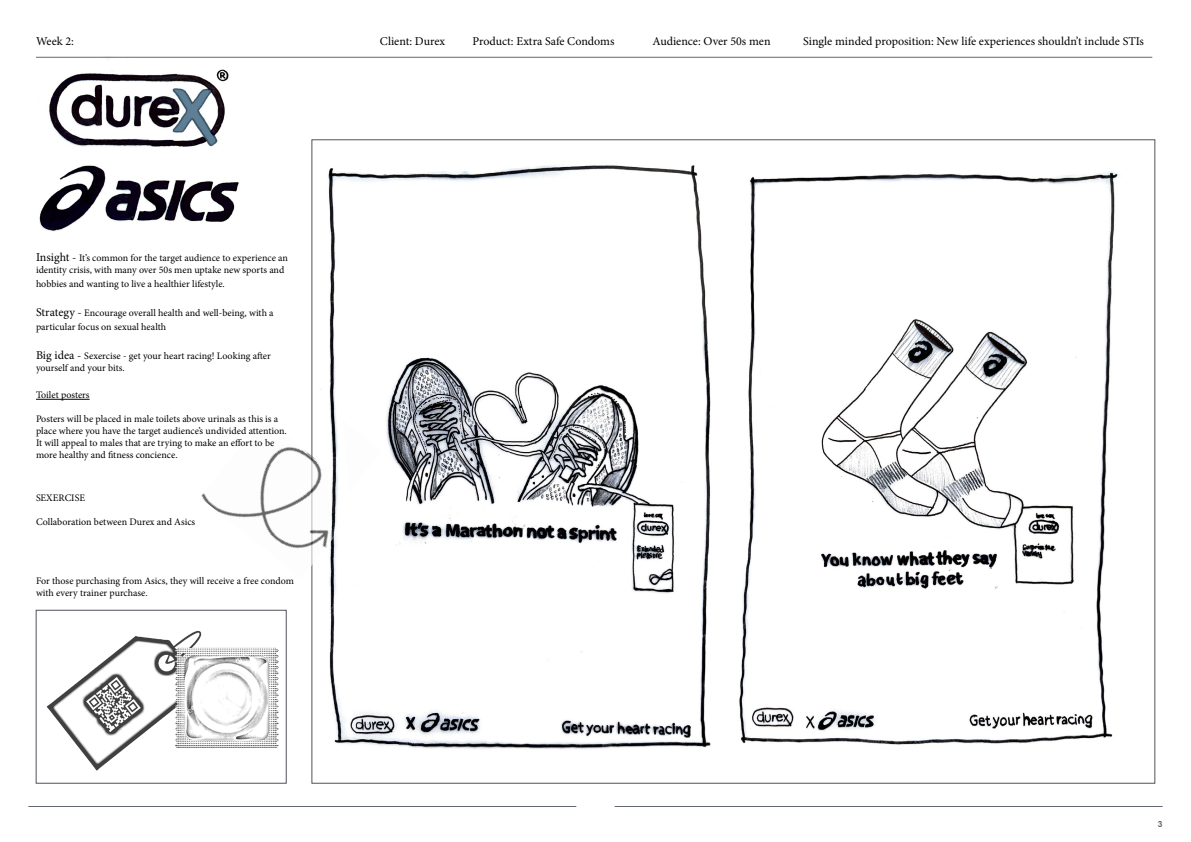
<style>
.page{position:relative;width:1191px;height:842px;background:#fff}
.page>*{position:absolute;margin:0;border:0;box-sizing:border-box;transform-origin:0 0}
.t1{font:12px "Minion Pro";color:#000}
.t2{font:10px/12px "Minion Pro";color:#000}
.t3{font:700 8.5px "Arial";color:#636772}
.s1{font-size:12px}
</style>
<div class="page">
<hr style="left:614px;top:806px;width:548px;height:1px;background:#636772">
<hr style="left:28px;top:806px;width:548px;height:1px;background:#636772">
<img style="left:320px;top:165px;width:799px;height:585px">
<img style="left:343px;top:420px;width:38px;height:72px">
<img style="left:39px;top:69px;width:200px;height:162px">
<hr style="left:36px;top:57px;width:1116px;height:1px;background:#636772">
<img style="left:46px;top:630px;width:232px;height:141px">
<img style="left:201px;top:417px;width:131px;height:161px">
<hr style="left:36px;top:399px;width:54px;height:1px;background:#000">
<p class="t1" style="left:36px;top:33px;width:39px">Week 2:</p>
<p class="t2" style="left:36px;top:251px;width:253px"><span class="s1">Insight -</span> It’s common for the target audience to experience an identity crisis, with many over 50s men uptake new sports and</p>
<p class="t2" style="left:36px;top:278px;width:190px">hobbies and wanting to live a healthier lifestyle.</p>
<p class="t2" style="left:36px;top:305px;width:239px;line-height:14.4px"><span class="s1">Strategy -</span> Encourage overall health and well-being, with a particular focus on sexual health</p>
<p class="t2" style="left:36px;top:350px;width:236px"><span class="s1">Big idea -</span> Sexercise - get your heart racing! Looking after yourself and your bits.</p>
<p class="t2" style="left:36px;top:389px;width:55px">Toilet posters</p>
<p class="t2" style="left:36px;top:413px;width:252px">Posters will be placed in male toilets above urinals as this is a place where you have the target audience’s undivided attention.<br>It will appeal to males that are trying to make an effort to be more healthy and fitness concience.</p>
<p class="t2" style="left:36px;top:492px;width:51px">SEXERCISE</p>
<p class="t2" style="left:36px;top:516px;width:161px">Collaboration between Durex and Asics</p>
<p class="t2" style="left:36px;top:575px;width:259px">For those purchasing from Asics, they will receive a free condom with every trainer purchase.</p>
<p class="t1" style="left:380px;top:33px;width:67px">Client: Durex</p>
<p class="t1" style="left:472px;top:33px;width:143px">Product: Extra Safe Condoms</p>
<p class="t1" style="left:652px;top:33px;width:119px">Audience: Over 50s men</p>
<p class="t1" style="left:803px;top:33px;width:342px">Single minded proposition: New life experiences shouldn’t include STIs</p>
<p class="t3" style="left:1157px;top:818px;width:6px">3</p>
</div>
